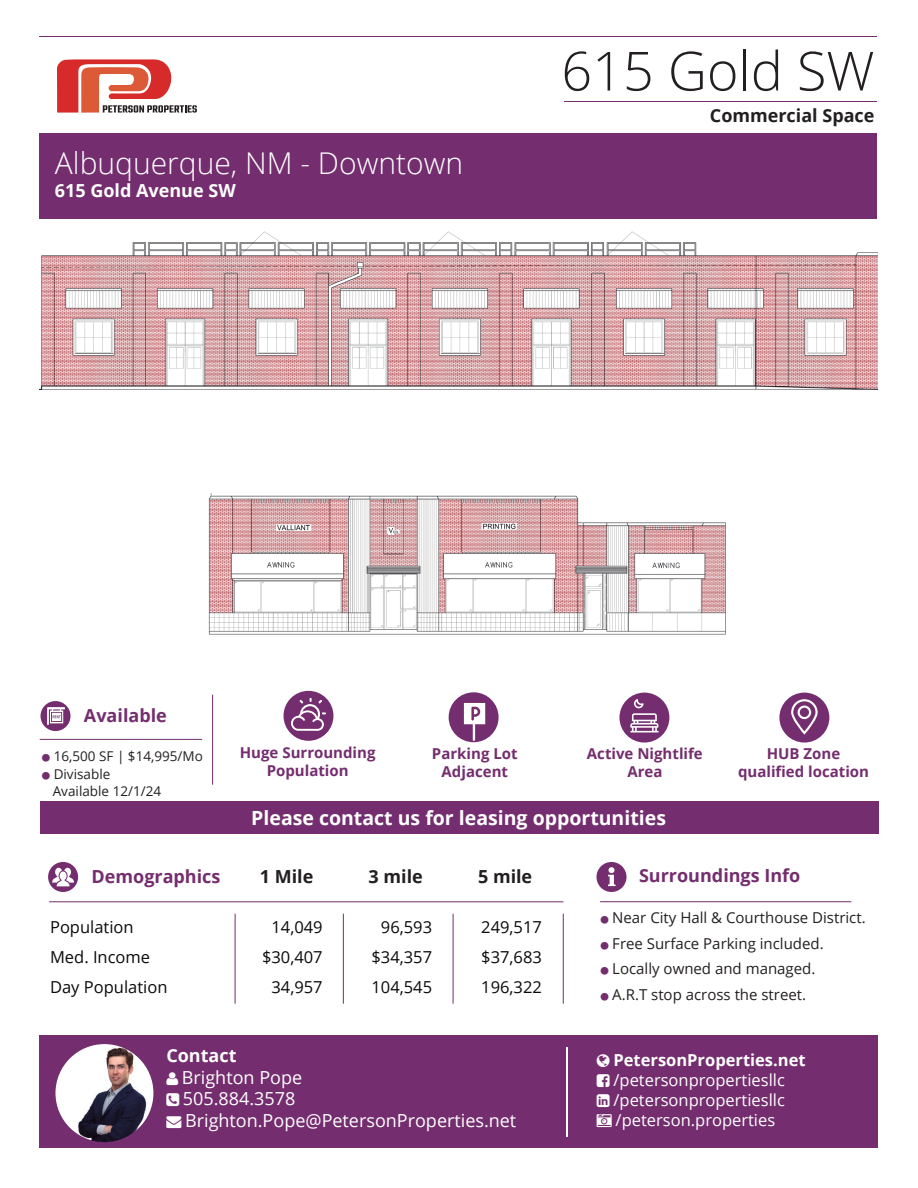
<style>
.page{position:relative;width:918px;height:1188px;background:#fff}
.page>*{position:absolute;margin:0;border:0;box-sizing:border-box;transform-origin:0 0}
.t1{font:300 54px "Open Sans";color:#231f20}
.t2{font:300 30px "Open Sans";color:#fff}
.t3{font:700 19.5px "Open Sans";color:#fff}
.t4{font:18px/21.6px "Open Sans";color:#fff}
.t5{font:700 18px "Open Sans";color:#742d6e}
.t6{font:700 18px "Open Sans";color:#231f20}
.t7{font:700 18px "Open Sans";color:#fff}
.t8{font:16.5px/30px "Open Sans";color:#0b090c;text-align:center}
.t9{font:16.5px/19.8px "Open Sans";color:#fff;text-align:justify}
.t10{font:700 16.5px "Open Sans";color:#fff}
.t11{font:15px "Open Sans";color:#231f20}
.t12{font:700 15px/18px "Open Sans";color:#742d6e;text-align:center}
.t13{font:13.5px/16.2px "Open Sans";color:#231f20}
.s1{color:#742d6e}
</style>
<div class="page">
<div style="left:39px;top:1035px;width:838px;height:113px;background:#742d6e"></div>
<hr style="left:566px;top:1047px;width:2px;height:90px;background:#fff">
<img style="left:55px;top:1044px;width:98px;height:98px;border-radius:49px">
<img style="left:39px;top:231px;width:838px;height:404px">
<div style="left:39px;top:134px;width:838px;height:85px;background:#742d6e"></div>
<hr style="left:39px;top:36px;width:838px;height:1px;background:#742d6e">
<hr style="left:564px;top:102px;width:313px;height:1px;background:#742d6e">
<svg style="left:57px;top:59px;width:140px;height:54px"></svg>
<div style="left:284px;top:691px;width:49px;height:50px;background:#742d6e;border-radius:50%"></div>
<div style="left:449px;top:692px;width:50px;height:50px;background:#742d6e;border-radius:50%"></div>
<div style="left:619px;top:693px;width:50px;height:50px;background:#742d6e;border-radius:50%"></div>
<div style="left:779px;top:693px;width:50px;height:50px;background:#742d6e;border-radius:50%"></div>
<svg style="left:291px;top:698px;width:35px;height:33px"></svg>
<svg style="left:464px;top:703px;width:21px;height:38px"></svg>
<svg style="left:630px;top:699px;width:29px;height:33px"></svg>
<svg style="left:791px;top:699px;width:27px;height:36px"></svg>
<div style="left:41px;top:701px;width:30px;height:30px;background:#742d6e;border-radius:50%"></div>
<hr style="left:40px;top:739px;width:162px;height:1px;background:#742d6e">
<hr style="left:600px;top:901px;width:251px;height:1px;background:#742d6e">
<svg style="left:597px;top:862px;width:30px;height:30px"></svg>
<hr style="left:49px;top:901px;width:514px;height:1px;background:#742d6e">
<hr style="left:235px;top:914px;width:1px;height:90px;background:#742d6e">
<hr style="left:343px;top:914px;width:1px;height:90px;background:#742d6e">
<hr style="left:453px;top:914px;width:1px;height:90px;background:#742d6e">
<hr style="left:563px;top:914px;width:1px;height:90px;background:#742d6e">
<svg style="left:48px;top:862px;width:30px;height:30px"></svg>
<svg style="left:47px;top:707px;width:18px;height:18px"></svg>
<hr style="left:212px;top:695px;width:1px;height:90px;background:#742d6e">
<div style="left:40px;top:801px;width:838px;height:33px;background:#742d6e"></div>
<h2 class="t2" style="left:55px;top:142px;width:410px">Albuquerque, NM - Downtown</h2>
<p class="t7" style="left:55px;top:178px;width:182px">615 Gold Avenue SW</p>
<h1 class="t1" style="left:561px;top:34px;width:315px">615 Gold SW</h1>
<p class="t6" style="left:710px;top:103px;width:166px">Commercial Space</p>
<p class="t5" style="left:84px;top:703px;width:84px">Available</p>
<p class="t13" style="left:42px;top:748px;width:162px"><span class="s1">○</span> 16,500 SF | $14,995/Mo</p>
<p class="t13" style="left:53px;top:766px;width:110px;text-indent:-11px"><span class="s1">○</span> Divisable<br>Available 12/1/24</p>
<p class="t12" style="left:240px;top:743px;width:137px">Huge Surrounding<br>Population</p>
<p class="t12" style="left:432px;top:744px;width:87px">Parking Lot<br>Adjacent</p>
<p class="t12" style="left:587px;top:744px;width:117px">Active Nightlife<br>Area</p>
<p class="t12" style="left:738px;top:744px;width:133px">HUB Zone qualified location</p>
<h3 class="t3" style="left:251px;top:804px;width:416px">Please contact us for leasing opportunities</h3>
<p class="t5" style="left:92px;top:864px;width:130px">Demographics</p>
<p class="t6" style="left:260px;top:864px;width:55px">1 Mile</p>
<p class="t6" style="left:369px;top:864px;width:56px">3 mile</p>
<p class="t6" style="left:478px;top:864px;width:56px">5 mile</p>
<p class="t5" style="left:639px;top:863px;width:163px">Surroundings Info</p>
<p class="t8" style="left:262px;top:911px;width:62px">14,049 $30,407<br>34,957</p>
<p class="t11" style="left:601px;top:908px;width:266px"><span class="s1">○</span> Near City Hall &amp; Courthouse District.</p>
<p class="t11" style="left:601px;top:933px;width:224px"><span class="s1">○</span> Free Surface Parking included.</p>
<p class="t11" style="left:601px;top:959px;width:216px"><span class="s1">○</span> Locally owned and managed.</p>
<p class="t11" style="left:601px;top:984px;width:207px"><span class="s1">○</span> A.R.T stop across the street.</p>
<p class="t8" style="left:50px;top:911px;width:119px;text-align:left">Population<br>Med. Income<br>Day Population</p>
<p class="t8" style="left:372px;top:911px;width:62px">96,593 $34,357<br>104,545</p>
<p class="t8" style="left:481px;top:911px;width:62px;text-align:justify">249,517 $37,683<br>196,322</p>
<p class="t7" style="left:166px;top:1043px;width:72px">Contact</p>
<p class="t4" style="left:182px;top:1066px;width:336px">Brighton Pope<br>505.884.3578<br>Brighton.Pope@PetersonProperties.net</p>
<p class="t10" style="left:614px;top:1049px;width:194px">PetersonProperties.net</p>
<p class="t9" style="left:614px;top:1070px;width:173px">/petersonpropertiesllc /petersonpropertiesllc /peterson.properties</p>
</div>
